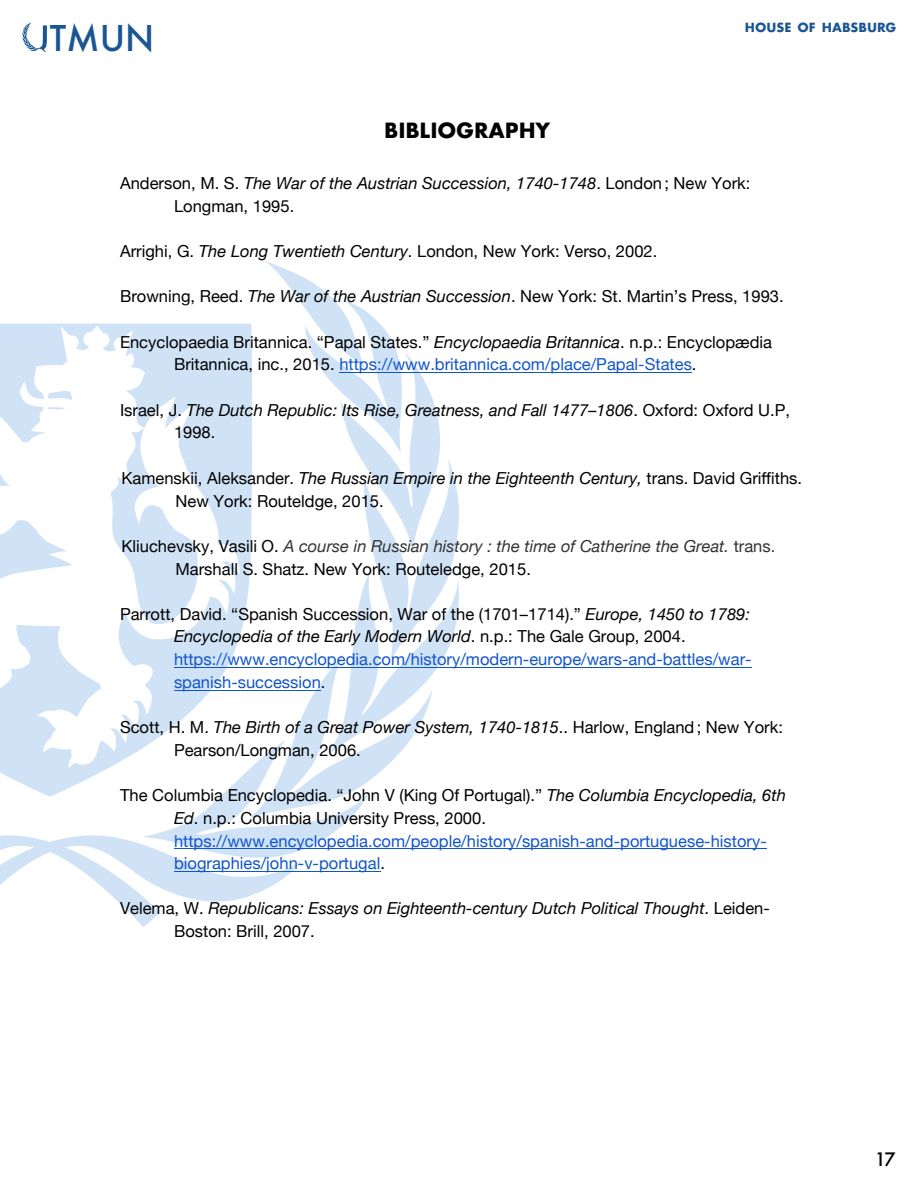
<style>
.page{position:relative;width:918px;height:1188px;background:#fff}
.page>*{position:absolute;margin:0;border:0;box-sizing:border-box;transform-origin:0 0}
.t1{font:500 34.5px "Futura";color:#1a5694}
.t2{font:700 20.4px "Futura";letter-spacing:-.005em;color:#000}
.t3{font:500 18px "Futura";color:#000}
.t4{font:16.5px/22.6px "Helvetica Neue";color:#000}
.t5{font:16.5px/22.8px "Helvetica Neue";color:#15c}
.t6{font:italic 16.5px/22.6px "Helvetica Neue";color:#000}
.t7{font:700 12.3px "Futura";color:#1a5694}
.s1{font-style:italic}
.s2{color:#15c}
.s3{font-style:normal}
.s4{font-style:italic;color:#333}
.s5{color:#333}
.s6{color:#000}
.s7{font-style:italic;color:#000}
</style>
<div class="page">
<svg style="left:0;top:261px;width:459px;height:666px"></svg>
<svg style="left:0;top:321px;width:254px;height:479px"></svg>
<svg style="left:206px;top:400px;width:35px;height:368px;fill:#d0e3f6"></svg>
<svg style="left:0;top:323px;width:206px;height:447px"></svg>
<svg style="left:22px;top:22px;width:25px;height:30px"></svg>
<hr style="left:339px;top:372px;width:353px;height:1px;background:#15c">
<hr style="left:174px;top:667px;width:578px;height:1px;background:#15c">
<hr style="left:174px;top:690px;width:147px;height:1px;background:#15c">
<hr style="left:174px;top:848px;width:593px;height:1px;background:#15c">
<hr style="left:174px;top:871px;width:206px;height:1px;background:#15c">
<h1 class="t1" style="left:50px;top:22px;width:106px">TMUN</h1>
<p class="t7" style="left:745px;top:22px;width:153px">HOUSE OF HABSBURG</p>
<p class="t2" style="left:384px;top:121px;width:168px">BIBLIOGRAPHY</p>
<p class="t4" style="left:174px;top:172px;width:578px;text-indent:-54px">Anderson, M. S. <span class="s1">The War of the Austrian Succession, 1740-1748</span>. London; New York:<br>Longman, 1995.</p>
<p class="t4" style="left:120px;top:240px;width:539px">Arrighi, G. <span class="s1">The Long Twentieth Century</span>. London, New York: Verso, 2002.</p>
<p class="t4" style="left:120px;top:285px;width:665px">Browning, Reed. <span class="s1">The War of the Austrian Succession</span>. New York: St. Martin’s Press, 1993.</p>
<p class="t4" style="left:174px;top:330px;width:600px;text-indent:-54px">Encyclopaedia Britannica. “Papal States.” <span class="s1">Encyclopaedia Britannica</span>. n.p.: Encyclopædia<br>Britannica, inc., 2015. <span class="s2">https://www.britannica.com/place/Papal-States</span>.</p>
<p class="t6" style="left:174px;top:398px;width:618px;text-indent:-54px"><span class="s3">Israel, J.</span> The Dutch Republic: Its Rise, Greatness, and Fall 1477–1806<span class="s3">. Oxford: Oxford U.P,<br>1998.</span></p>
<p class="t4" style="left:176px;top:466px;width:628px;text-indent:-54px">Kamenskii, Aleksander. <span class="s1">The Russian Empire in the Eighteenth Century,</span> trans. David Griffiths.<br>New York: Routeldge, 2015.</p>
<p class="t4" style="left:176px;top:534px;width:601px;text-indent:-54px">Kliuchevsky, Vasili O. <span class="s4">A course in Russian history : the time of Catherine the Great.</span> <span class="s5">trans.<br></span>Marshall S. Shatz. New York: Routeledge, 2015.</p>
<p class="t5" style="left:174px;top:602px;width:579px;text-indent:-54px"><span class="s6">Parrott, David. “Spanish Succession, War of the (1701–1714).”</span> <span class="s7">Europe, 1450 to 1789:<br>Encyclopedia of the Early Modern World</span><span class="s6">. n.p.: The Gale Group, 2004. </span>https://www.encyclopedia.com/history/modern-europe/wars-and-battles/war&shy;spanish-succession<span class="s6">.</span></p>
<p class="t4" style="left:174px;top:715px;width:610px;line-height:23.1px;text-indent:-54px">Scott, H. M. <span class="s1">The Birth of a Great Power System, 1740-1815</span>.. Harlow, England; New York:<br>Pearson/Longman, 2006.</p>
<p class="t5" style="left:174px;top:784px;width:613px;text-indent:-54px"><span class="s6">The Columbia Encyclopedia. “John V (King Of Portugal).”</span> <span class="s7">The Columbia Encyclopedia, 6th Ed</span><span class="s6">. n.p.: Columbia University Press, 2000. </span>https://www.encyclopedia.com/people/history/spanish-and-portuguese-history&shy;biographies/john-v-portugal<span class="s6">.</span></p>
<p class="t6" style="left:174px;top:897px;width:597px;text-indent:-54px"><span class="s3">Velema, W.</span> Republicans: Essays on Eighteenth-century Dutch Political Thought<span class="s3">. Leiden-<br>Boston: Brill, 2007.</span></p>
<p class="t3" style="left:875px;top:1151px;width:22px">17</p>
</div>
